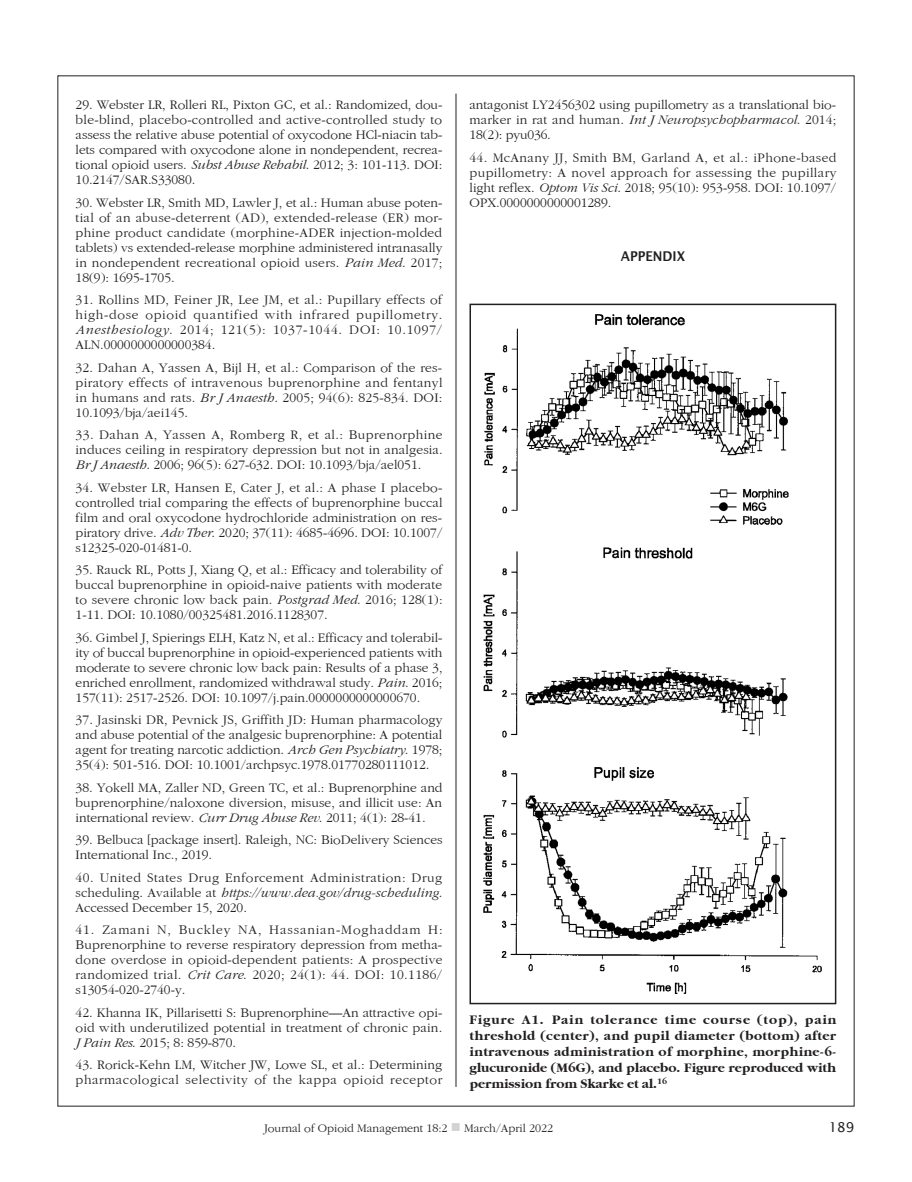
<style>
.page{position:relative;width:912px;height:1182px;background:#fff}
.page>*{position:absolute;margin:0;border:0;box-sizing:border-box;transform-origin:0 0}
.t1{font:13.5px/15px "Gatineau Plain";color:#231f20;text-align:justify}
.t2{font:700 13.5px/16.2px "Gatineau";letter-spacing:.005em;color:#231f20;text-align:justify}
.t3{font:13.5px/15px "Gatineau Plain";letter-spacing:.04em;color:#231f20}
.t4{font:italic 13.5px "Gatineau";letter-spacing:.005em;color:#231f20}
.t5{font:600 13.5px "Lucida Sans";color:#231f20;scale:.93 1}
.t6{font:13.5px "Lucida Sans";color:#231f20}
.t7{font:12px "Gatineau Plain";color:#231f20}
.s1{font-family:"Gatineau";font-style:italic}
.s2{font-family:"Gatineau Plain";font-style:normal}
.s3{color:#d1d2d4}
</style>
<div class="page">
<hr style="left:456px;top:94px;width:1px;height:993px;background:#231f20">
<img style="left:484px;top:315px;width:338px;height:678px">
<div style="left:469px;top:304px;width:367px;height:700px;border:2px solid #231f20"></div>
<p class="t1" style="left:76px;top:98px;width:368px">29. Webster LR, Rolleri RL, Pixton GC, et al.: Randomized, dou&shy;ble-blind, placebo-controlled and active-controlled study to assess the relative abuse potential of oxycodone HCl-niacin tab&shy;lets compared with oxycodone alone in nondependent, recrea&shy;tional opioid users. <span class="s1">Subst Abuse Rehabil</span>. 2012; 3: 101-113. DOI:<br>10.2147/SAR.S33080.</p>
<p class="t1" style="left:76px;top:195px;width:368px">30. Webster LR, Smith MD, Lawler J, et al.: Human abuse poten&shy;tial of an abuse-deterrent (AD), extended-release (ER) mor&shy;phine product candidate (morphine-ADER injection-molded tablets) vs extended-release morphine administered intranasally in nondependent recreational opioid users. <span class="s1">Pain Med</span>. 2017; 18(9): 1695-1705.</p>
<p class="t1" style="left:76px;top:293px;width:368px">31. Rollins MD, Feiner JR, Lee JM, et al.: Pupillary effects of high-dose opioid quantified with infrared pupillometry.<br><span class="s1">Anesthesiology</span>. 2014; 121(5): 1037-1044. DOI: 10.1097/ ALN.0000000000000384.</p>
<p class="t1" style="left:76px;top:360px;width:368px">32. Dahan A, Yassen A, Bijl H, et al.: Comparison of the res&shy;piratory effects of intravenous buprenorphine and fentanyl in humans and rats. <span class="s1">Br J Anaesth</span>. 2005; 94(6): 825-834. DOI:<br>10.1093/bja/aei145.</p>
<p class="t1" style="left:76px;top:428px;width:368px">33. Dahan A, Yassen A, Romberg R, et al.: Buprenorphine induces ceiling in respiratory depression but not in analgesia.<br><span class="s1">Br J Anaesth</span>. 2006; 96(5): 627-632. DOI: 10.1093/bja/ael051.</p>
<p class="t1" style="left:76px;top:480px;width:368px">34. Webster LR, Hansen E, Cater J, et al.: A phase I placebo&shy;controlled trial comparing the effects of buprenorphine buccal film and oral oxycodone hydrochloride administration on res&shy;piratory drive. <span class="s1">Adv Ther</span>. 2020; 37(11): 4685-4696. DOI: 10.1007/ s12325-020-01481-0.</p>
<p class="t1" style="left:76px;top:563px;width:368px">35. Rauck RL, Potts J, Xiang Q, et al.: Efficacy and tolerability of buccal buprenorphine in opioid-naive patients with moderate to severe chronic low back pain. <span class="s1">Postgrad Med</span>. 2016; 128(1):<br>1-11. DOI: 10.1080/00325481.2016.1128307.</p>
<p class="t1" style="left:76px;top:630px;width:368px">36. Gimbel J, Spierings ELH, Katz N, et al.: Efficacy and tolerabil&shy;ity of buccal buprenorphine in opioid-experienced patients with moderate to severe chronic low back pain: Results of a phase 3, enriched enrollment, randomized withdrawal study. <span class="s1">Pain</span>. 2016; 157(11): 2517-2526. DOI: 10.1097/j.pain.0000000000000670.</p>
<p class="t1" style="left:76px;top:713px;width:368px">37. Jasinski DR, Pevnick JS, Griffith JD: Human pharmacology and abuse potential of the analgesic buprenorphine: A potential agent for treating narcotic addiction. <span class="s1">Arch Gen Psychiatry</span>. 1978; 35(4): 501-516. DOI: 10.1001/archpsyc.1978.01770280111012.</p>
<p class="t1" style="left:76px;top:780px;width:368px">38. Yokell MA, Zaller ND, Green TC, et al.: Buprenorphine and buprenorphine/naloxone diversion, misuse, and illicit use: An international review. <span class="s1">Curr Drug Abuse Rev</span>. 2011; 4(1): 28-41.</p>
<p class="t1" style="left:76px;top:833px;width:368px">39. Belbuca [package insert]. Raleigh, NC: BioDelivery Sciences<br>International Inc., 2019.</p>
<p class="t3" style="left:76px;top:870px;width:368px">40. United States Drug Enforcement Administration: Drug</p>
<p class="t4" style="left:76px;top:885px;width:368px"><span class="s2">scheduling. Available at</span> https://www.dea.gov/drug-scheduling<span class="s2">.</span></p>
<p class="t1" style="left:76px;top:900px;width:173px">Accessed December 15, 2020.</p>
<p class="t1" style="left:76px;top:923px;width:368px">41. Zamani N, Buckley NA, Hassanian-Moghaddam H:<br>Buprenorphine to reverse respiratory depression from metha&shy;done overdose in opioid-dependent patients: A prospective randomized trial. <span class="s1">Crit Care</span>. 2020; 24(1): 44. DOI: 10.1186/ s13054-020-2740-y.</p>
<p class="t1" style="left:76px;top:1005px;width:368px">42. Khanna IK, Pillarisetti S: Buprenorphine—An attractive opi&shy;oid with underutilized potential in treatment of chronic pain.<br><span class="s1">J Pain Res</span>. 2015; 8: 859-870.</p>
<p class="t3" style="left:76px;top:1058px;width:368px">43. Rorick-Kehn LM, Witcher JW, Lowe SL, et al.: Determining pharmacological selectivity of the kappa opioid receptor</p>
<p class="t1" style="left:469px;top:98px;width:368px">antagonist LY2456302 using pupillometry as a translational bio&shy;marker in rat and human. <span class="s1">Int J Neuropsychopharmacol</span>. 2014; 18(2): pyu036.</p>
<p class="t1" style="left:469px;top:150px;width:368px">44. McAnany JJ, Smith BM, Garland A, et al.: iPhone-based pupillometry: A novel approach for assessing the pupillary light reflex. <span class="s1">Optom Vis Sci</span>. 2018; 95(10): 953-958. DOI: 10.1097/ OPX.0000000000001289.</p>
<p class="t5" style="left:621px;top:248px;width:71px">APPENDIX</p>
<p class="t2" style="left:469px;top:1011px;width:368px">Figure A1. Pain tolerance time course (top), pain threshold (center), and pupil diameter (bottom) after intravenous administration of morphine, morphine-6- glucuronide (M6G), and placebo. Figure reproduced with permission from Skarke et al.<sup>16</sup></p>
<p class="t7" style="left:264px;top:1121px;width:290px">Journal of Opioid Management 18:2 <span class="s3">■</span> March/April 2022</p>
<p class="t6" style="left:828px;top:1118px;width:27px">189</p>
</div>
